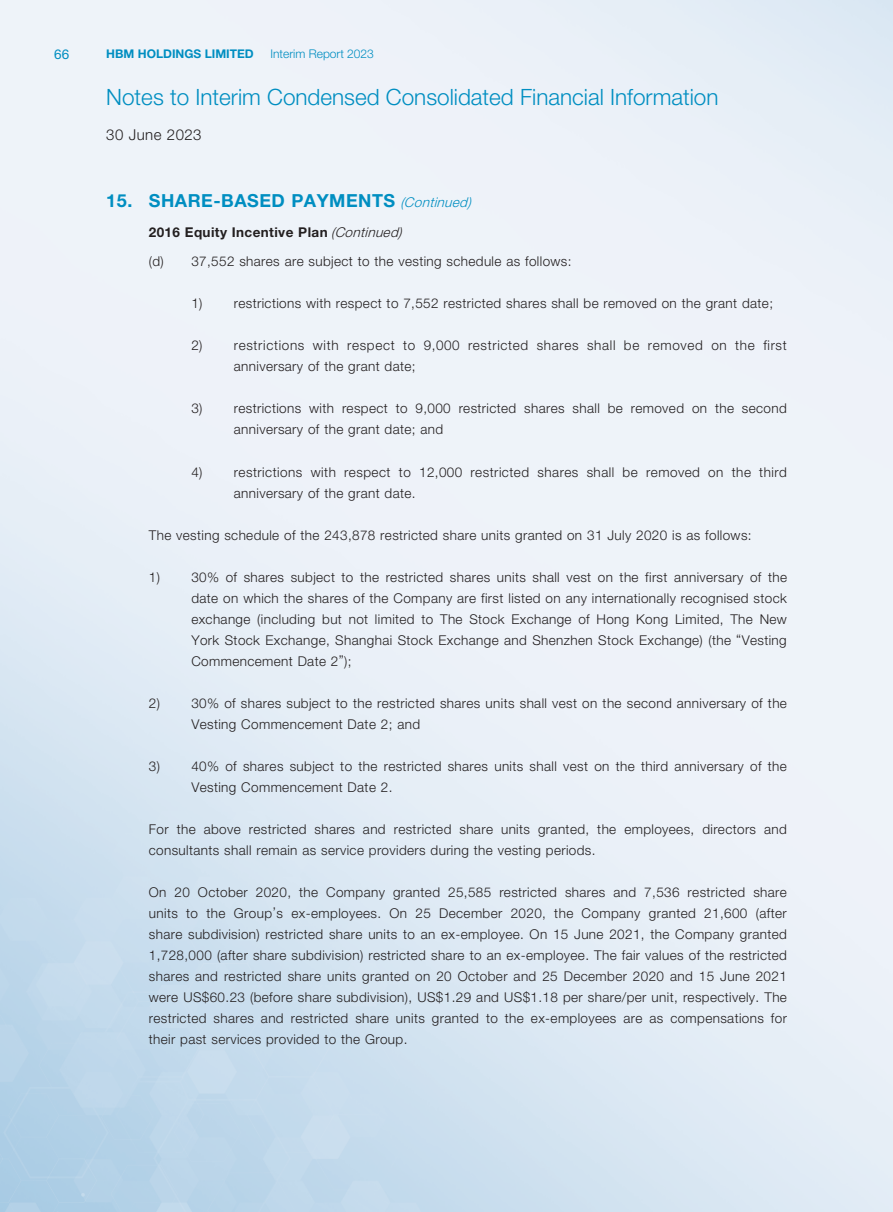
<style>
.page{position:relative;width:893px;height:1212px;background:#fff}
.page>*{position:absolute;margin:0;border:0;box-sizing:border-box;transform-origin:0 0}
.t1{font:300 22.5px "Helvetica Neue LT Std";color:#008ec1}
.t2{font:700 18px "Helvetica Neue LT Std";letter-spacing:.03em;color:#008ec1}
.t3{font:300 15px "Helvetica Neue LT Std";letter-spacing:.03em;color:#231f20}
.t4{font:300 13.5px/21px "Helvetica Neue LT Std";letter-spacing:.03em;color:#231f20}
.t5{font:300 13.5px/21px "Helvetica Neue LT Std";letter-spacing:.05em;color:#231f20}
.t6{font:13.5px "Helvetica Neue LT Std";color:#008ec1}
.t7{font:700 12px "Helvetica Neue LT Std";color:#008ec1}
.t8{font:300 12px "Helvetica Neue LT Std";color:#008ec1}
.s1{font-weight:300;font-style:italic;font-size:13.5px}
.s2{font-weight:700}
.s3{font-style:italic}
</style>
<div class="page">
<p class="t6" style="left:54px;top:46px;width:17px">66</p>
<p class="t7" style="left:106px;top:47px;width:149px">HBM HOLDINGS LIMITED</p>
<p class="t8" style="left:271px;top:47px;width:105px">Interim Report 2023</p>
<h1 class="t1" style="left:106px;top:83px;width:614px">Notes to Interim Condensed Consolidated Financial Information</h1>
<p class="t3" style="left:106px;top:125px;width:97px">30 June 2023</p>
<h2 class="t2" style="left:106px;top:190px;width:366px">15. SHARE-BASED PAYMENTS <span class="s1">(Continued)</span></h2>
<p class="t4" style="left:149px;top:217px;width:424px;line-height:29.5px"><span class="s2">2016 Equity Incentive Plan</span> <span class="s3">(Continued)<br></span>(d) 37,552 shares are subject to the vesting schedule as follows:</p>
<p class="t4" style="left:191px;top:293px;width:583px">1) restrictions with respect to 7,552 restricted shares shall be removed on the grant date;</p>
<p class="t5" style="left:234px;top:335px;width:554px;text-indent:-43px">2) restrictions with respect to 9,000 restricted shares shall be removed on the first anniversary of the grant date;</p>
<p class="t4" style="left:234px;top:398px;width:554px;text-indent:-43px">3) restrictions with respect to 9,000 restricted shares shall be removed on the second anniversary of the grant date; and</p>
<p class="t4" style="left:234px;top:461px;width:555px;text-indent:-43px">4) restrictions with respect to 12,000 restricted shares shall be removed on the third anniversary of the grant date.</p>
<p class="t4" style="left:149px;top:524px;width:604px">The vesting schedule of the 243,878 restricted share units granted on 31 July 2020 is as follows:</p>
<p class="t4" style="left:191px;top:566px;width:597px;text-align:justify;text-indent:-43px">1) 30% of shares subject to the restricted shares units shall vest on the first anniversary of the date on which the shares of the Company are first listed on any internationally recognised stock exchange (including but not limited to The Stock Exchange of Hong Kong Limited, The New York Stock Exchange, Shanghai Stock Exchange and Shenzhen Stock Exchange) (the “Vesting Commencement Date 2”);</p>
<p class="t4" style="left:191px;top:692px;width:597px;text-indent:-43px">2) 30% of shares subject to the restricted shares units shall vest on the second anniversary of the<br>Vesting Commencement Date 2; and</p>
<p class="t4" style="left:191px;top:755px;width:597px;text-indent:-43px">3) 40% of shares subject to the restricted shares units shall vest on the third anniversary of the<br>Vesting Commencement Date 2.</p>
<p class="t4" style="left:149px;top:818px;width:640px">For the above restricted shares and restricted share units granted, the employees, directors and consultants shall remain as service providers during the vesting periods.</p>
<p class="t4" style="left:149px;top:881px;width:640px;text-align:justify">On 20 October 2020, the Company granted 25,585 restricted shares and 7,536 restricted share units to the Group’s ex-employees. On 25 December 2020, the Company granted 21,600 (after share subdivision) restricted share units to an ex-employee. On 15 June 2021, the Company granted 1,728,000 (after share subdivision) restricted share to an ex-employee. The fair values of the restricted shares and restricted share units granted on 20 October and 25 December 2020 and 15 June 2021 were US$60.23 (before share subdivision), US$1.29 and US$1.18 per share/per unit, respectively. The restricted shares and restricted share units granted to the ex-employees are as compensations for their past services provided to the Group.</p>
</div>
